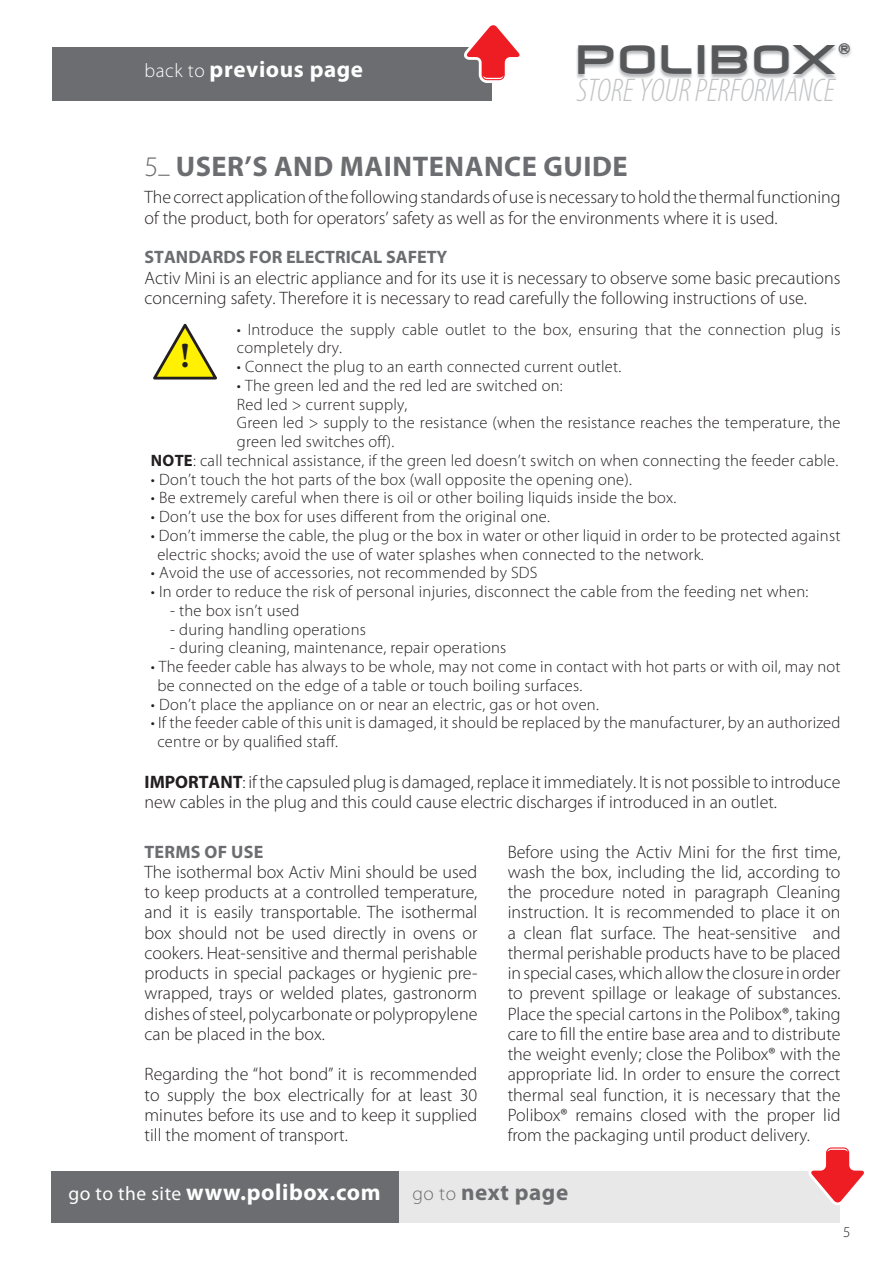
<style>
.page{position:relative;width:893px;height:1263px;background:#fff}
.page>*{position:absolute;margin:0;border:0;box-sizing:border-box;transform-origin:0 0}
.t1{font:45.6px "Neuropolitical";letter-spacing:.1em;color:#57585a}
.t2{font:700 35.1px "Minion Pro";color:#231f20}
.t3{font:italic 300 condensed 33px "Myriad Pro";letter-spacing:.005em;color:#c1c2c4}
.t4{font:700 28.5px "Myriad Pro";letter-spacing:.02em;color:#6c6d70}
.t5{font:700 23.1px "Myriad Pro";letter-spacing:.025em;color:#fff}
.t6{font:700 23.1px "Myriad Pro";letter-spacing:.025em;color:#6c6d70}
.t7{font:18.75px "Neuropolitical";color:#57585a}
.t8{font:300 18px/20.2px "Myriad Pro";color:#231f20}
.t9{font:700 18px "Myriad Pro";color:#6c6d70}
.t10{font:300 16.5px/18.8px "Myriad Pro";letter-spacing:.015em;color:#231f20}
.t11{font:300 15px "Myriad Pro";color:#231f20}
.s1{font-weight:300;font-size:19.5px}
.s2{font-weight:300}
.s3{font-weight:300;font-size:22.5px}
.s4{font-weight:700}
.s5{font-weight:400;font-size:19.5px}
</style>
<div class="page">
<div style="left:51px;top:1171px;width:789px;height:51px;background:#e9e8e8"></div>
<div style="left:51px;top:1171px;width:348px;height:51px;background:#6c6d70"></div>
<div style="left:52px;top:47px;width:440px;height:54px;background:#6c6d70"></div>
<img style="left:576px;top:44px;width:276px;height:35px">
<svg style="left:464px;top:25px;width:56px;height:58px"></svg>
<svg style="left:809px;top:1147px;width:55px;height:58px"></svg>
<svg style="left:153px;top:323px;width:64px;height:57px"></svg>
<p class="t5" style="left:145px;top:60px;width:220px"><span class="s1">back to</span> previous page</p>
<h1 class="t1" style="left:577px;top:46px;width:258px">POLIBOX</h1>
<p class="t7" style="left:838px;top:44px;width:14px">®</p>
<h3 class="t3" style="left:577px;top:79px;width:260px">STORE YOUR PERFORMANCE</h3>
<h3 class="t4" style="left:145px;top:155px;width:485px"><span class="s2">5</span><span class="s3">_</span> USER’S AND MAINTENANCE GUIDE</h3>
<p class="t8" style="left:145px;top:188px;width:697px;line-height:21px">The correct application of the following standards of use is necessary to hold the thermal functioning of the product, both for operators’ safety as well as for the environments where it is used.</p>
<p class="t9" style="left:145px;top:250px;width:304px">STANDARDS FOR ELECTRICAL SAFETY</p>
<p class="t8" style="left:145px;top:269px;width:697px">Activ Mini is an electric appliance and for its use it is necessary to observe some basic precautions concerning safety. Therefore it is necessary to read carefully the following instructions of use.</p>
<p class="t10" style="left:237px;top:321px;width:605px">• Introduce the supply cable outlet to the box, ensuring that the connection plug is completely dry.</p>
<p class="t10" style="left:237px;top:358px;width:386px">• Connect the plug to an earth connected current outlet.</p>
<p class="t10" style="left:237px;top:377px;width:327px">• The green led and the red led are switched on:</p>
<p class="t10" style="left:237px;top:396px;width:172px">Red led &gt; current supply,</p>
<p class="t10" style="left:237px;top:415px;width:605px">Green led &gt; supply to the resistance (when the resistance reaches the temperature, the</p>
<p class="t10" style="left:237px;top:433px;width:159px">green led switches off).</p>
<p class="t10" style="left:151px;top:452px;width:689px"><span class="s4">NOTE</span>: call technical assistance, if the green led doesn’t switch on when connecting the feeder cable.</p>
<p class="t10" style="left:151px;top:471px;width:482px">• Don’t touch the hot parts of the box (wall opposite the opening one).</p>
<p class="t10" style="left:151px;top:490px;width:527px">• Be extremely careful when there is oil or other boiling liquids inside the box.</p>
<p class="t10" style="left:151px;top:508px;width:401px">• Don’t use the box for uses different from the original one.</p>
<p class="t10" style="left:157px;top:527px;width:685px;text-indent:-6px">• Don’t immerse the cable, the plug or the box in water or other liquid in order to be protected against electric shocks; avoid the use of water splashes when connected to the network.</p>
<p class="t10" style="left:151px;top:565px;width:388px">• Avoid the use of accessories, not recommended by SDS</p>
<p class="t10" style="left:151px;top:583px;width:659px">• In order to reduce the risk of personal injuries, disconnect the cable from the feeding net when:</p>
<p class="t10" style="left:170px;top:602px;width:131px">- the box isn’t used</p>
<p class="t10" style="left:170px;top:621px;width:197px">- during handling operations</p>
<p class="t10" style="left:170px;top:640px;width:338px">- during cleaning, maintenance, repair operations</p>
<p class="t10" style="left:157px;top:658px;width:685px;text-indent:-6px">• The feeder cable has always to be whole, may not come in contact with hot parts or with oil, may not be connected on the edge of a table or touch boiling surfaces.</p>
<p class="t10" style="left:151px;top:696px;width:449px">• Don’t place the appliance on or near an electric, gas or hot oven.</p>
<p class="t10" style="left:157px;top:715px;width:685px;text-indent:-6px">• If the feeder cable of this unit is damaged, it should be replaced by the manufacturer, by an authorized centre or by qualified staff.</p>
<p class="t8" style="left:145px;top:773px;width:697px"><span class="s4">IMPORTANT</span>: if the capsuled plug is damaged, replace it immediately. It is not possible to introduce new cables in the plug and this could cause electric discharges if introduced in an outlet.</p>
<h2 class="t2" style="left:180px;top:341px;width:12px">!</h2>
<p class="t9" style="left:145px;top:845px;width:120px">TERMS OF USE</p>
<p class="t8" style="left:145px;top:863px;width:334px;text-align:justify">The isothermal box Activ Mini should be used to keep products at a controlled temperature, and it is easily transportable. The isothermal box should not be used directly in ovens or cookers. Heat-sensitive and thermal perishable products in special packages or hygienic pre&shy;wrapped, trays or welded plates, gastronorm dishes of steel, polycarbonate or polypropylene can be placed in the box.</p>
<p class="t8" style="left:145px;top:1066px;width:334px;text-align:justify">Regarding the “hot bond” it is recommended to supply the box electrically for at least 30 minutes before its use and to keep it supplied till the moment of transport.</p>
<p class="t8" style="left:508px;top:843px;width:334px;text-align:justify">Before using the Activ Mini for the first time, wash the box, including the lid, according to the procedure noted in paragraph Cleaning instruction. It is recommended to place it on a clean flat surface. The heat-sensitive and thermal perishable products have to be placed in special cases, which allow the closure in order to prevent spillage or leakage of substances.<br>Place the special cartons in the Polibox®, taking care to fill the entire base area and to distribute the weight evenly; close the Polibox® with the appropriate lid. In order to ensure the correct thermal seal function, it is necessary that the Polibox® remains closed with the proper lid from the packaging until product delivery.</p>
<p class="t5" style="left:68px;top:1183px;width:314px"><span class="s5">go to the site</span> www.polibox.com</p>
<p class="t6" style="left:412px;top:1183px;width:157px"><span class="s1">go to</span> next page</p>
<p class="t11" style="left:843px;top:1226px;width:9px">5</p>
</div>
